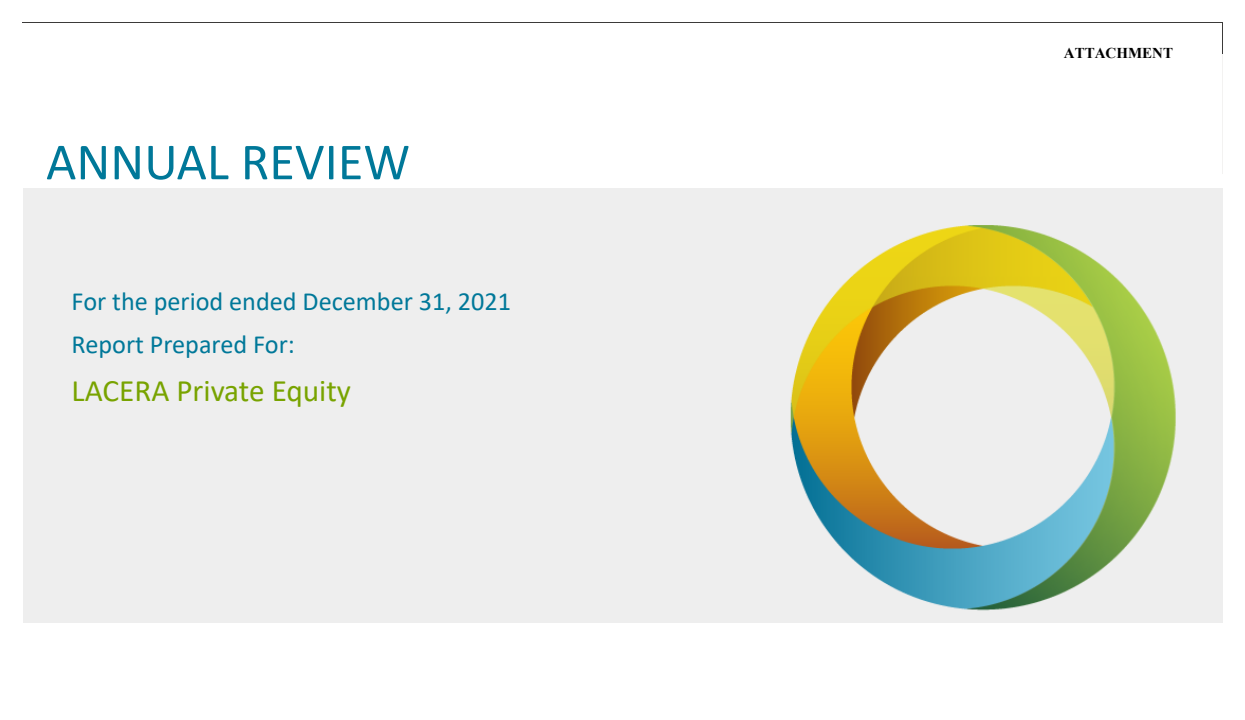
<style>
.page{position:relative;width:1245px;height:720px;background:#fff}
.page>*{position:absolute;margin:0;border:0;box-sizing:border-box;transform-origin:0 0}
.t1{font:52.5px "Calibri";color:#007899}
.t2{font:31.25px "Calibri";color:#78a300}
.t3{font:26.25px "Calibri";color:#007899}
.t4{font:700 15px "Times New Roman";color:#000}
</style>
<div class="page">
<div style="left:23px;top:22px;width:1199px;height:32px;background:#3b3a39"></div>
<div style="left:22px;top:23px;width:1200px;height:675px;background:#fff"></div>
<div style="left:23px;top:188px;width:1199px;height:435px;background:#eee"></div>
<img style="left:790px;top:225px;width:386px;height:386px">
<h1 class="t1" style="left:46px;top:129px;width:366px">ANNUAL REVIEW</h1>
<p class="t3" style="left:72px;top:285px;width:441px">For the period ended December 31, 2021</p>
<p class="t3" style="left:72px;top:328px;width:225px">Report Prepared For:</p>
<p class="t2" style="left:72px;top:371px;width:281px">LACERA Private Equity</p>
<p class="t4" style="left:1064px;top:42px;width:111px">ATTACHMENT</p>
</div>
